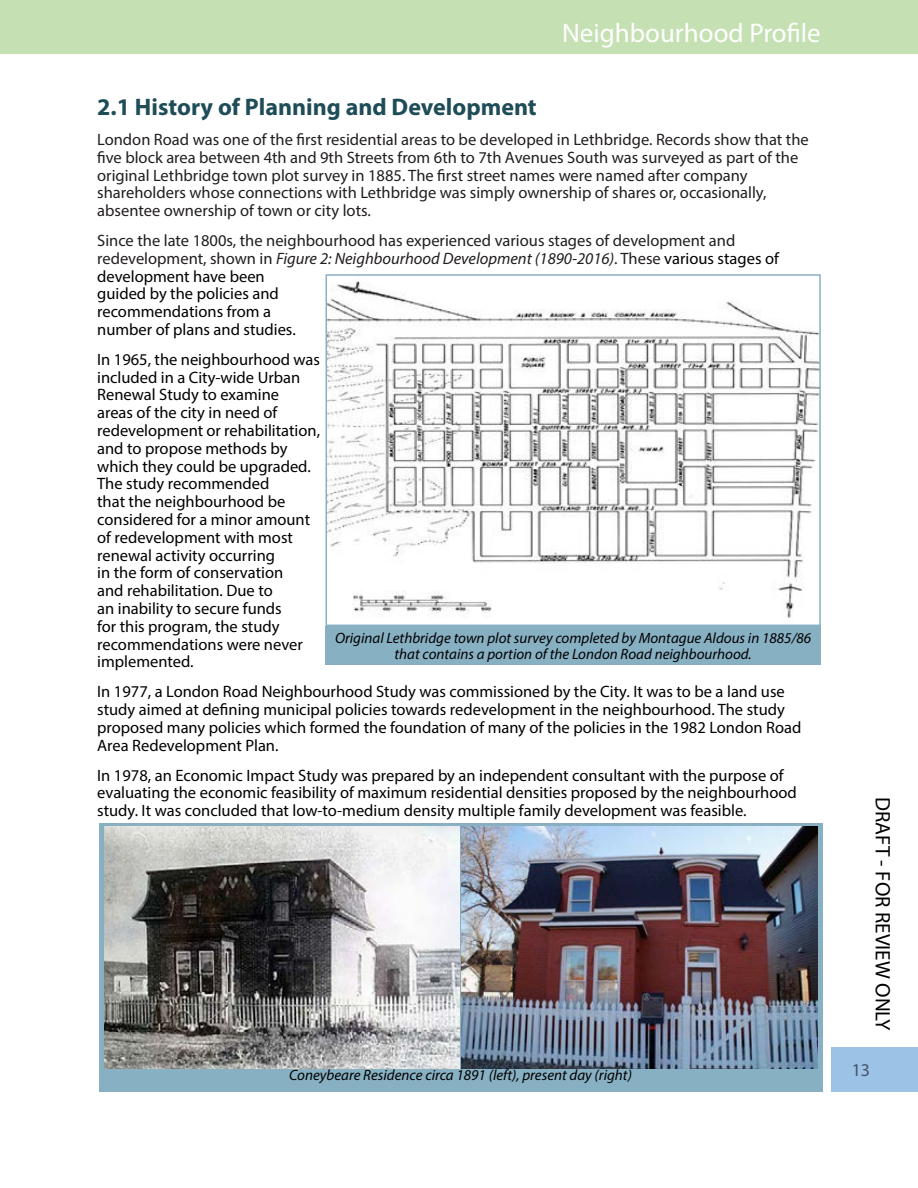
<style>
.page{position:relative;width:918px;height:1188px;background:#fff}
.page>*{position:absolute;margin:0;border:0;box-sizing:border-box;transform-origin:0 0}
.t1{font:27px "Myriad Pro";color:#fff}
.t2{font:700 24px "Myriad Pro";color:#1e4c57}
.t3{font:21px "Myriad Pro";color:#000}
.t4{font:18px "Myriad Pro";color:#44546a}
.t5{font:16.5px/17.9px "Myriad Pro";color:#000}
.t6{font:16.5px/17.9px "Myriad Pro";color:#221e1f}
.t7{font:italic 15px/16.2px "Myriad Pro";color:#000;text-align:center}
.s1{font-style:italic}
.s2{color:#000}
</style>
<div class="page">
<div style="left:832px;top:1047px;width:86px;height:45px;background:#9cc2e5"></div>
<div style="left:99px;top:824px;width:723px;height:268px;background:#88b0c3"></div>
<div style="left:326px;top:626px;width:495px;height:38px;background:#88b0c3"></div>
<img style="left:329px;top:281px;width:489px;height:337px">
<div style="left:326px;top:274px;width:495px;height:352px;border:2px solid #88b0c3"></div>
<div style="left:0;top:0;width:918px;height:54px;background:#c5e0b3"></div>
<img style="left:462px;top:827px;width:355px;height:241px">
<img style="left:104px;top:827px;width:355px;height:241px">
<h1 class="t1" style="left:562px;top:16px;width:260px">Neighbourhood Profile</h1>
<h2 class="t2" style="left:97px;top:91px;width:441px">2.1 History of Planning and Development</h2>
<p class="t6" style="left:97px;top:130px;width:713px">London Road was one of the first residential areas to be developed in Lethbridge. Records show that the five block area between 4th and 9th Streets from 6th to 7th Avenues South was surveyed as part of the original Lethbridge town plot survey in 1885. The first street names were named after company shareholders whose connections with Lethbridge was simply ownership of shares or, occasionally, absentee ownership of town or city lots.</p>
<p class="t6" style="left:97px;top:231px;width:683px">Since the late 1800s, the neighbourhood has experienced various stages of development and redevelopment, shown in <span class="s1">Figure 2: Neighbourhood Development (1890-2016)</span>. These <span class="s2">various stages of development have been<br>guided by the policies and<br>recommendations from a<br>number of plans and studies.</span></p>
<p class="t5" style="left:97px;top:350px;width:224px">In 1965, the neighbourhood was included in a City-wide Urban<br>Renewal Study to examine<br>areas of the city in need of redevelopment or rehabilitation, and to propose methods by which they could be upgraded.<br>The study recommended<br>that the neighbourhood be considered for a minor amount of redevelopment with most renewal activity occurring<br>in the form of conservation<br>and rehabilitation. Due to<br>an inability to secure funds<br>for this program, the study recommendations were never implemented.</p>
<p class="t5" style="left:97px;top:683px;width:706px">In 1977, a London Road Neighbourhood Study was commissioned by the City. It was to be a land use study aimed at defining municipal policies towards redevelopment in the neighbourhood. The study proposed many policies which formed the foundation of many of the policies in the 1982 London Road Area Redevelopment Plan.</p>
<p class="t5" style="left:97px;top:766px;width:701px">In 1978, an Economic Impact Study was prepared by an independent consultant with the purpose of evaluating the economic feasibility of maximum residential densities proposed by the neighbourhood study. It was concluded that low-to-medium density multiple family development was feasible.</p>
<p class="t7" style="left:335px;top:629px;width:478px">Original Lethbridge town plot survey completed by Montague Aldous in 1885/86 that contains a portion of the London Road neighbourhood.</p>
<p class="t7" style="left:289px;top:1067px;width:344px">Coneybeare Residence circa 1891 (left), present day (right)</p>
<p class="t3" style="left:896px;top:797px;width:235px;rotate:90deg">DRAFT - FOR REVIEW ONLY</p>
<p class="t4" style="left:852px;top:1059px;width:20px">13</p>
</div>
